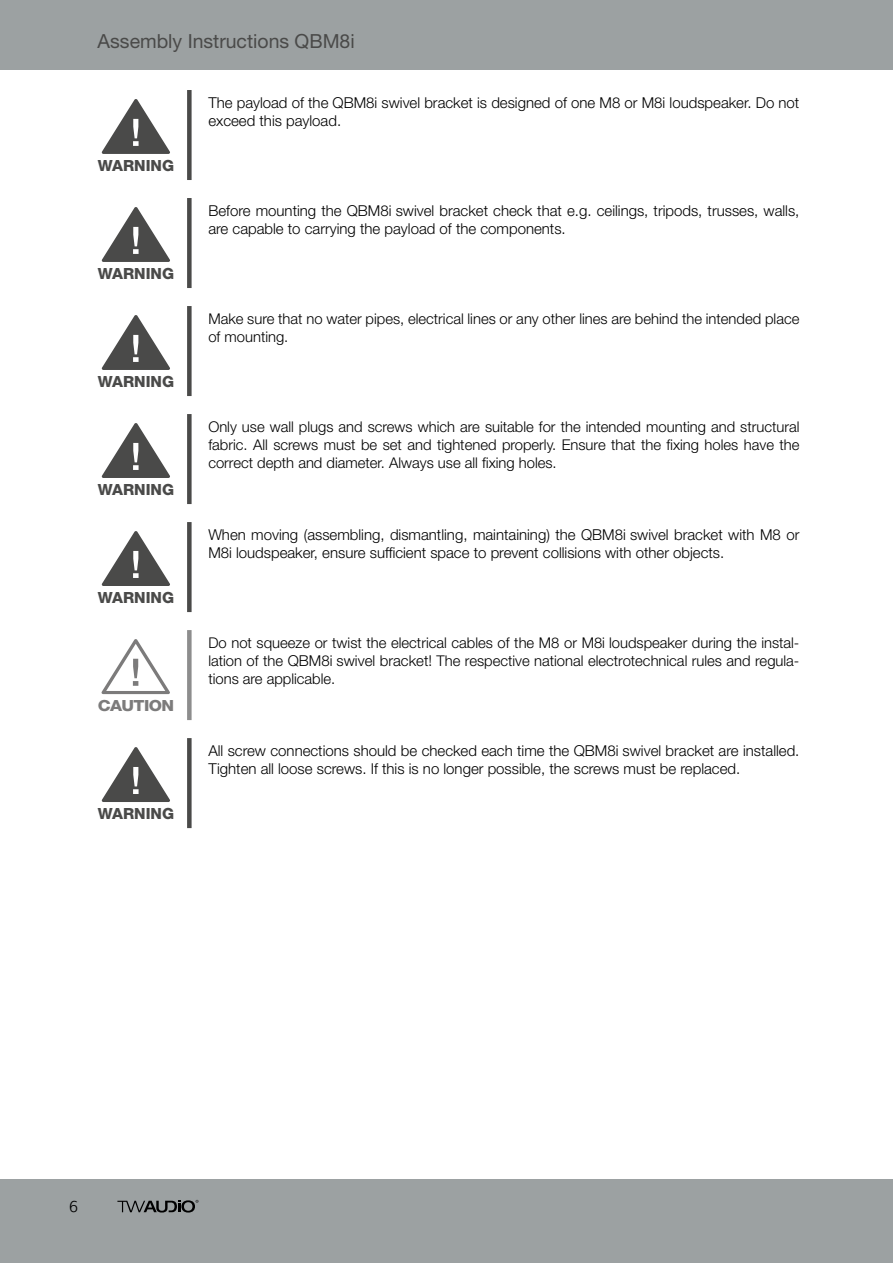
<style>
.page{position:relative;width:893px;height:1263px;background:#fff}
.page>*{position:absolute;margin:0;border:0;box-sizing:border-box;transform-origin:0 0}
.t1{font:19.5px "Helvetica Neue LT Std";color:#4a4a49}
.t2{font:300 16.5px "Lexia";color:#000}
.t3{font:800 15.45px "Helvetica Neue LT Std";color:#4a4a49}
.t4{font:800 15.45px "Helvetica Neue LT Std";letter-spacing:-.035em;color:#7c7b7b;scale:1.11 1}
.t5{font:300 15px/18px "Helvetica Neue LT Std";color:#000}
.t6{font:300 14.85px/18px "Helvetica Neue LT Std";color:#000;text-align:justify}
.s1{font-size:15px}
</style>
<div class="page">
<div style="left:0;top:0;width:893px;height:69px;background:#9ca1a2"></div>
<div style="left:0;top:1179px;width:893px;height:84px;background:#9ca1a2"></div>
<svg style="left:117px;top:1200px;width:81px;height:12px"></svg>
<div style="left:187px;top:90px;width:5px;height:90px;background:#4a4a49"></div>
<svg style="left:102px;top:99px;width:68px;height:55px"></svg>
<div style="left:187px;top:522px;width:5px;height:90px;background:#4a4a49"></div>
<svg style="left:102px;top:531px;width:68px;height:55px"></svg>
<svg style="left:101px;top:639px;width:69px;height:55px"></svg>
<div style="left:187px;top:630px;width:5px;height:90px;background:#8d8d8d"></div>
<div style="left:187px;top:738px;width:5px;height:90px;background:#4a4a49"></div>
<svg style="left:102px;top:747px;width:68px;height:55px"></svg>
<div style="left:187px;top:198px;width:5px;height:90px;background:#4a4a49"></div>
<svg style="left:102px;top:207px;width:68px;height:55px"></svg>
<div style="left:187px;top:306px;width:5px;height:90px;background:#4a4a49"></div>
<svg style="left:102px;top:315px;width:68px;height:55px"></svg>
<div style="left:187px;top:414px;width:5px;height:90px;background:#4a4a49"></div>
<svg style="left:102px;top:423px;width:68px;height:55px"></svg>
<h1 class="t1" style="left:98px;top:29px;width:259px">Assembly Instructions QBM8i</h1>
<p class="t3" style="left:98px;top:156px;width:78px">WARNING</p>
<p class="t3" style="left:98px;top:264px;width:78px">WARNING</p>
<p class="t3" style="left:98px;top:372px;width:78px">WARNING</p>
<p class="t3" style="left:98px;top:480px;width:78px">WARNING</p>
<p class="t3" style="left:98px;top:588px;width:78px">WARNING</p>
<p class="t4" style="left:98px;top:696px;width:70px">CAUTION</p>
<p class="t3" style="left:98px;top:804px;width:78px">WARNING</p>
<p class="t5" style="left:208px;top:93px;width:593px">The payload of the QBM8i swivel bracket is designed of one M8 or M8i loudspeaker. Do not exceed this payload.</p>
<p class="t5" style="left:208px;top:201px;width:592px">Before mounting the QBM8i swivel bracket check that e.g. ceilings, tripods, trusses, walls, are capable to carrying the payload of the components.</p>
<p class="t6" style="left:208px;top:309px;width:592px">Make sure that no water pipes, electrical lines or any other lines are behind the intended place of mounting.</p>
<p class="t6" style="left:208px;top:417px;width:593px">Only use wall plugs and screws which are suitable for the intended mounting and structural fabric. All screws must be set and tightened properly. Ensure that the fixing holes have the correct depth and diameter. Always use all fixing holes.</p>
<p class="t5" style="left:208px;top:525px;width:593px">When moving (assembling, dismantling, maintaining) the QBM8i swivel bracket with M8 or<br>M8i loudspeaker, ensure sufficient space to prevent collisions with other objects.</p>
<p class="t6" style="left:208px;top:633px;width:593px">Do not squeeze or twist the electrical cables of the M8 or M8i loudspeaker during the instal&shy;lation of the <span class="s1">QBM8i swivel bracket!</span> The respective national electrotechnical rules and regula&shy;tions are applicable.</p>
<p class="t5" style="left:208px;top:741px;width:593px">All screw connections should be checked each time the QBM8i swivel bracket are installed.<br>Tighten all loose screws. If this is no longer possible, the screws must be replaced.</p>
<p class="t2" style="left:69px;top:1196px;width:10px">6</p>
</div>
